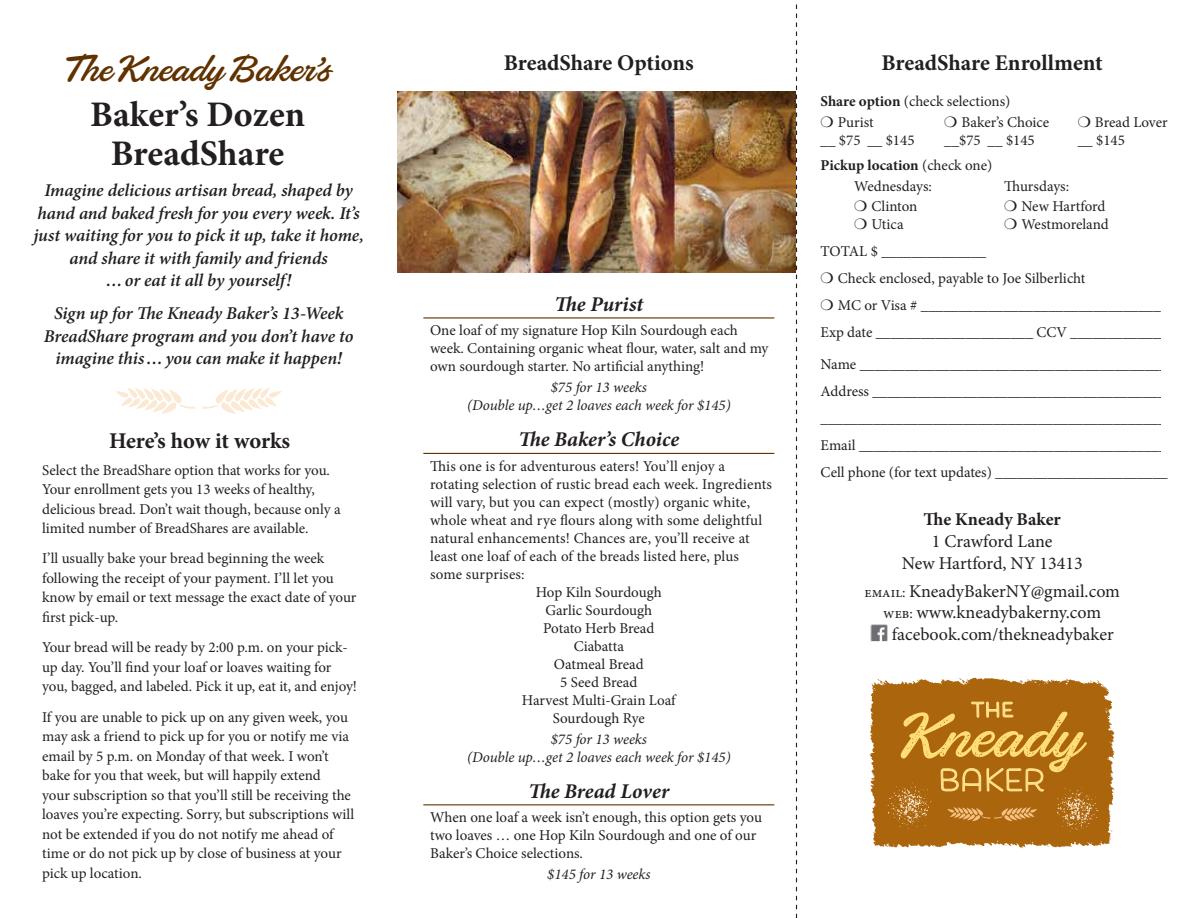
<style>
.page{position:relative;width:1188px;height:918px;background:#fff}
.page>*{position:absolute;margin:0;border:0;box-sizing:border-box;transform-origin:0 0}
.t1{font:61.8px "Sauber Script";color:#ffde75}
.t2{font:700 36px/39px "Minion Pro";color:#231f20;text-align:center}
.t3{font:36px "Sauber Script";color:#603200}
.t4{font:700 22.5px "Minion Pro";letter-spacing:-.005em;color:#231f20}
.t5{font:italic 700 21px "Minion Pro";color:#231f20}
.t6{font:italic 600 18px/22.5px "Minion Pro";letter-spacing:-.005em;color:#231f20;text-align:center}
.t7{font:18px/21.6px "Minion Pro";color:#231f20;text-align:center}
.t8{font:700 18px "Minion Pro";color:#231f20}
.t9{font:15px/19.5px "Minion Pro";letter-spacing:-.005em;color:#231f20}
.t10{font:italic 15px/18px "Minion Pro";letter-spacing:-.005em;color:#231f20;text-align:center}
.t11{font:15px "Minion Pro";letter-spacing:.015em;color:#231f20}
.s1{font-weight:700}
.s2{font-size:15px}
</style>
<div class="page">
<hr style="left:423px;top:317px;width:351px;height:2px;background:#603200">
<hr style="left:423px;top:453px;width:351px;height:1px;background:#603200">
<hr style="left:423px;top:804px;width:351px;height:1px;background:#603200">
<img style="left:871px;top:625px;width:17px;height:17px">
<img style="left:397px;top:91px;width:399px;height:181px">
<svg style="left:796px;top:4px;width:1px;height:914px"></svg>
<svg style="left:116px;top:387px;width:166px;height:27px"></svg>
<svg style="left:870px;top:678px;width:245px;height:170px;background:#b47423"></svg>
<h2 class="t3" style="left:65px;top:43px;width:267px">The Kneady Baker’s</h2>
<h2 class="t2" style="left:90px;top:95px;width:217px">Baker’s Dozen<br>BreadShare</h2>
<p class="t6" style="left:34px;top:179px;width:332px">Imagine delicious artisan bread, shaped by hand and baked fresh for you every week. It’s just waiting for you to pick it up, take it home, and share it with family and friends<br>… or eat it all by yourself!</p>
<p class="t6" style="left:44px;top:302px;width:311px">Sign up for The Kneady Baker’s 13-Week<br>BreadShare program and you don’t have to imagine this … you can make it happen!</p>
<h3 class="t4" style="left:109px;top:425px;width:183px">Here’s how it works</h3>
<p class="t9" style="left:42px;top:460px;width:300px">Select the BreadShare option that works for you.<br>Your enrollment gets you 13 weeks of healthy, delicious bread. Don’t wait though, because only a limited number of BreadShares are available.</p>
<p class="t9" style="left:42px;top:549px;width:316px">I’ll usually bake your bread beginning the week following the receipt of your payment. I’ll let you know by email or text message the exact date of your first pick-up.</p>
<p class="t9" style="left:42px;top:638px;width:316px">Your bread will be ready by 2:00 p.m. on your pick&shy;up day. You’ll find your loaf or loaves waiting for you, bagged, and labeled. Pick it up, eat it, and enjoy!</p>
<p class="t9" style="left:42px;top:707px;width:314px">If you are unable to pick up on any given week, you may ask a friend to pick up for you or notify me via email by 5 p.m. on Monday of that week. I won’t bake for you that week, but will happily extend<br>your subscription so that you’ll still be receiving the loaves you’re expecting. Sorry, but subscriptions will not be extended if you do not notify me ahead of time or do not pick up by close of business at your pick up location.</p>
<h3 class="t4" style="left:504px;top:47px;width:191px">BreadShare Options</h3>
<h3 class="t5" style="left:555px;top:289px;width:90px">The Purist</h3>
<p class="t9" style="left:430px;top:322px;width:340px;line-height:18px">One loaf of my signature Hop Kiln Sourdough each week. Containing organic wheat flour, water, salt and my own sourdough starter. No artificial anything!</p>
<p class="t10" style="left:467px;top:378px;width:265px">$75 for 13 weeks<br>(Double up…get 2 loaves each week for $145)</p>
<h3 class="t5" style="left:518px;top:424px;width:162px">The Baker’s Choice</h3>
<p class="t9" style="left:430px;top:456px;width:296px">This one is for adventurous eaters! You’ll enjoy a</p>
<p class="t9" style="left:430px;top:474px;width:343px">rotating selection of rustic bread each week. Ingredients</p>
<p class="t9" style="left:430px;top:492px;width:322px">will vary, but you can expect (mostly) organic white,</p>
<p class="t9" style="left:430px;top:510px;width:334px">whole wheat and rye flours along with some delightful</p>
<p class="t9" style="left:430px;top:528px;width:321px">natural enhancements! Chances are, you’ll receive at</p>
<p class="t9" style="left:430px;top:546px;width:310px">least one loaf of each of the breads listed here, plus</p>
<p class="t11" style="left:430px;top:564px;width:96px">some surprises:</p>
<p class="t9" style="left:536px;top:582px;width:127px">Hop Kiln Sourdough</p>
<p class="t9" style="left:545px;top:600px;width:108px">Garlic Sourdough</p>
<p class="t9" style="left:543px;top:618px;width:113px">Potato Herb Bread</p>
<p class="t9" style="left:574px;top:636px;width:52px">Ciabatta</p>
<p class="t9" style="left:554px;top:654px;width:91px">Oatmeal Bread</p>
<p class="t9" style="left:560px;top:672px;width:79px">5 Seed Bread</p>
<p class="t9" style="left:522px;top:690px;width:155px">Harvest Multi-Grain Loaf</p>
<p class="t9" style="left:553px;top:708px;width:94px">Sourdough Rye</p>
<p class="t10" style="left:467px;top:730px;width:265px">$75 for 13 weeks<br>(Double up…get 2 loaves each week for $145)</p>
<h3 class="t5" style="left:528px;top:776px;width:142px">The Bread Lover</h3>
<p class="t9" style="left:430px;top:809px;width:333px;line-height:18px">When one loaf a week isn’t enough, this option gets you two loaves … one Hop Kiln Sourdough and one of our<br>Baker’s Choice selections.</p>
<p class="t10" style="left:547px;top:865px;width:105px">$145 for 13 weeks</p>
<h3 class="t4" style="left:882px;top:47px;width:223px">BreadShare Enrollment</h3>
<p class="t9" style="left:821px;top:91px;width:191px;line-height:20.7px"><span class="s1">Share option</span> (check selections) ❍ Purist</p>
<p class="t9" style="left:944px;top:113px;width:106px">❍ Baker’s Choice</p>
<p class="t9" style="left:1078px;top:113px;width:91px">❍ Bread Lover</p>
<p class="t9" style="left:821px;top:131px;width:96px">__ $75 __ $145</p>
<p class="t9" style="left:944px;top:131px;width:92px">__$75 __ $145</p>
<p class="t9" style="left:1078px;top:131px;width:49px">__ $145</p>
<p class="t9" style="left:854px;top:155px;width:140px;line-height:20.7px;text-indent:-34px"><span class="s1">Pickup location</span> (check one)<br>Wednesdays:</p>
<p class="t9" style="left:1004px;top:176px;width:66px">Thursdays:</p>
<p class="t9" style="left:854px;top:197px;width:65px">❍ Clinton</p>
<p class="t9" style="left:1004px;top:197px;width:103px">❍ New Hartford</p>
<p class="t9" style="left:854px;top:215px;width:51px">❍ Utica</p>
<p class="t9" style="left:1004px;top:215px;width:106px">❍ Westmoreland</p>
<p class="t9" style="left:821px;top:238px;width:349px;line-height:27px">TOTAL $ ______________<br>❍ Check enclosed, payable to Joe Silberlicht<br>❍ MC or Visa # ________________________________ Exp date _____________________ CCV _____________</p>
<p class="t9" style="left:821px;top:350px;width:349px;line-height:27px">Name _________________________________________ Address _______________________________________ ______________________________________________ Email _________________________________________ Cell phone (for text updates) _______________________</p>
<p class="t8" style="left:924px;top:507px;width:139px">The Kneady Baker</p>
<p class="t7" style="left:902px;top:530px;width:182px">1 Crawford Lane<br>New Hartford, NY 13413</p>
<p class="t7" style="left:864px;top:580px;width:257px"><span class="s2">email:</span> KneadyBakerNY@gmail.com</p>
<p class="t7" style="left:883px;top:602px;width:219px"><span class="s2">web:</span> www.kneadybakerny.com</p>
<p class="t7" style="left:892px;top:624px;width:223px">facebook.com/thekneadybaker</p>
<h1 class="t1" style="left:903px;top:693px;width:179px">Kneady</h1>
</div>
